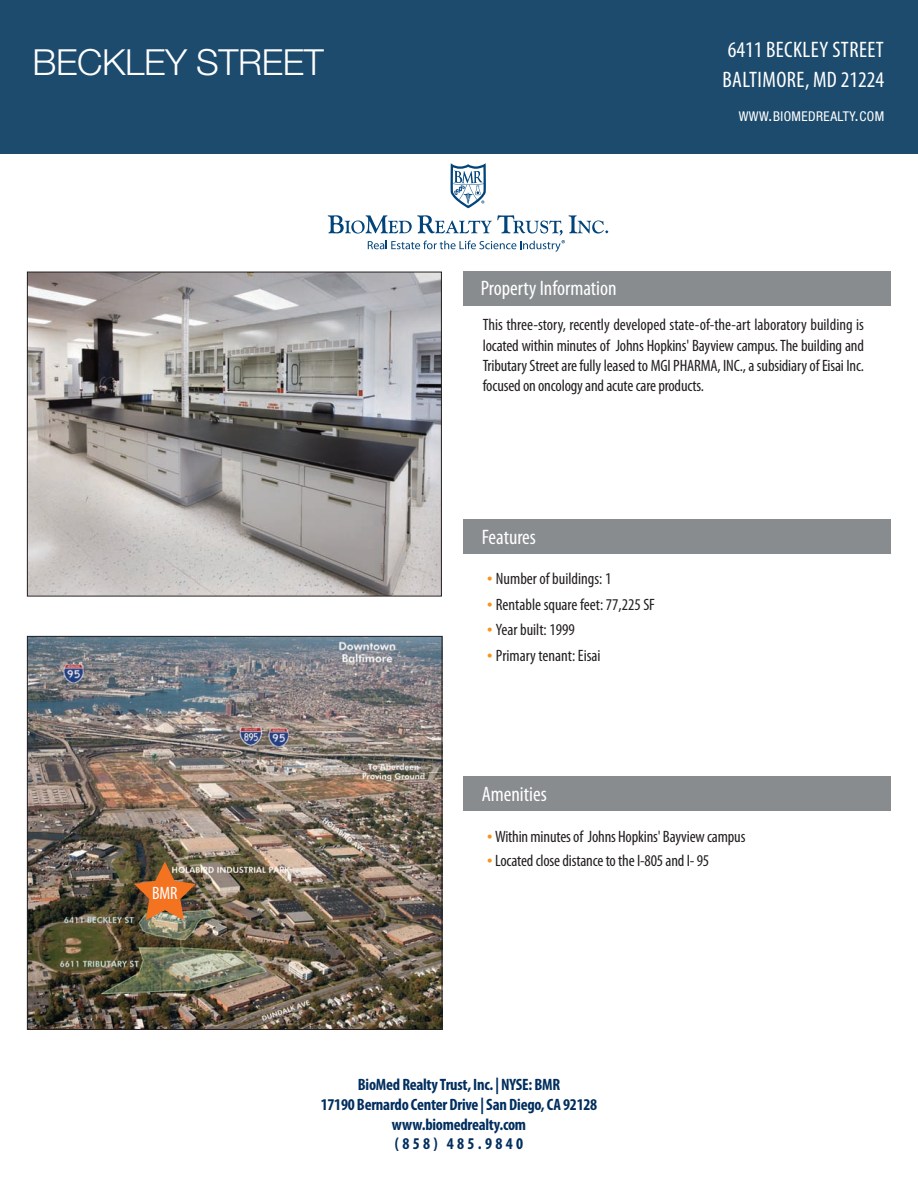
<style>
.page{position:relative;width:918px;height:1188px;background:#fff}
.page>*{position:absolute;margin:0;border:0;box-sizing:border-box;transform-origin:0 0}
.t1{font:300 36px "Helvetica Neue";letter-spacing:-.01em;color:#fff}
.t2{font:condensed 22.5px/30px "Myriad Pro";letter-spacing:.02em;color:#fff}
.t3{font:condensed 21px "Myriad Pro";color:#fff}
.t4{font:condensed 18px "Myriad Pro";color:#fff}
.t5{font:condensed 16.5px/20.2px "Myriad Pro";letter-spacing:-.01em;color:#231f20;text-align:justify}
.t6{font:700 condensed 16.5px/19.8px "Myriad Pro";letter-spacing:-.015em;color:#002e5e;text-align:center}
.t7{font:condensed 13.5px "Helvetica Neue";letter-spacing:.03em;color:#fff}
.s1{font-size:18px}
.s2{font-size:21px;color:#f7931d}
</style>
<div class="page">
<img style="left:29px;top:638px;width:411px;height:390px">
<div style="left:0;top:0;width:918px;height:153px;background:#1d4b6d"></div>
<svg style="left:328px;top:215px;width:280px;height:37px"></svg>
<svg style="left:451px;top:163px;width:35px;height:45px"></svg>
<img style="left:29px;top:274px;width:411px;height:320px">
<div style="left:27px;top:272px;width:415px;height:324px;border:1px solid #231f20"></div>
<div style="left:464px;top:271px;width:427px;height:35px;background:#888c8f"></div>
<div style="left:464px;top:519px;width:427px;height:35px;background:#888c8f"></div>
<div style="left:464px;top:777px;width:427px;height:34px;background:#888c8f"></div>
<img style="left:134px;top:862px;width:62px;height:58px">
<h1 class="t1" style="left:32px;top:40px;width:293px">BECKLEY STREET</h1>
<h2 class="t2" style="left:722px;top:37px;width:163px">6411 BECKLEY STREET<br>BALTIMORE, MD 21224</h2>
<p class="t7" style="left:739px;top:112px;width:147px">WWW<span class="s1">.</span>BIOMEDREALTY<span class="s1">.</span>COM</p>
<p class="t3" style="left:481px;top:280px;width:137px">Property Information</p>
<p class="t5" style="left:483px;top:316px;width:383px">This three-story, recently developed state-of-the-art laboratory building is located within minutes of Johns Hopkins' Bayview campus. The building and Tributary Street are fully leased to MGI PHARMA, INC., a subsidiary of Eisai Inc. focused on oncology and acute care products.</p>
<p class="t3" style="left:482px;top:530px;width:56px">Features</p>
<p class="t5" style="left:487px;top:570px;width:126px"><span class="s2">•</span> Number of buildings: 1</p>
<p class="t5" style="left:487px;top:596px;width:169px"><span class="s2">•</span> Rentable square feet: 77,225 SF</p>
<p class="t5" style="left:487px;top:621px;width:89px"><span class="s2">•</span> Year built: 1999</p>
<p class="t5" style="left:487px;top:647px;width:115px"><span class="s2">•</span> Primary tenant: Eisai</p>
<p class="t4" style="left:152px;top:887px;width:27px">BMR</p>
<p class="t3" style="left:482px;top:787px;width:66px">Amenities</p>
<p class="t5" style="left:487px;top:828px;width:260px"><span class="s2">•</span> Within minutes of Johns Hopkins' Bayview campus</p>
<p class="t5" style="left:487px;top:852px;width:224px"><span class="s2">•</span> Located close distance to the I-805 and I- 95</p>
<p class="t6" style="left:321px;top:1076px;width:278px">BioMed Realty Trust, Inc. | NYSE: BMR<br>17190 Bernardo Center Drive | San Diego, CA 92128 www.biomedrealty.com<br>(858) 485.9840</p>
</div>
